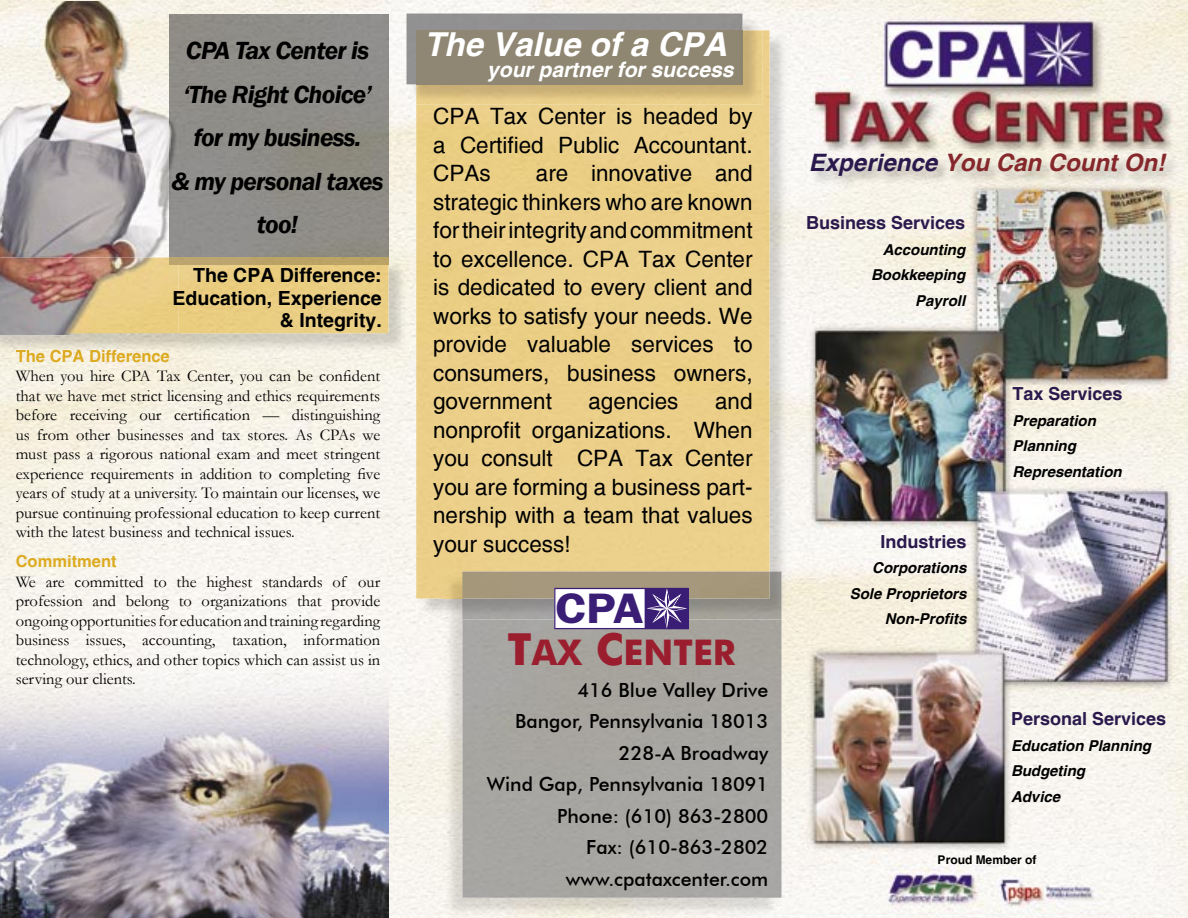
<style>
.page{position:relative;width:1188px;height:918px;background:#fff}
.page>*{position:absolute;margin:0;border:0;box-sizing:border-box;transform-origin:0 0}
.t1{font:43.95px "Franklin Gothic Demi";color:#3a1d74;scale:1.11 1}
.t2{font:700 35.55px "Futura Md BT";color:#9b1e2f}
.t3{font:italic 700 33px "Helvetica";color:#fff}
.t4{font:italic 600 25.5px/43.5px "Franklin Gothic";letter-spacing:-.03em;color:#000;text-align:center}
.t5{font:italic 700 24px "Helvetica";color:#85272b}
.t6{font:22.5px/28.5px "Helvetica";color:#000;text-align:justify}
.t7{font:italic 700 21px "Helvetica";color:#fff}
.t8{font:500 19.5px/31.5px "Futura BT";color:#000;text-align:right}
.t9{font:700 19.5px/22.5px "Helvetica";color:#000;text-align:right}
.t10{font:700 18px "Helvetica";color:#2a194c}
.t11{font:16.5px/19.5px "Garamond";color:#000;text-align:justify}
.t12{font:700 16.5px "Helvetica";color:#ddab22}
.t13{font:italic 700 15px/25.5px "Helvetica";color:#000;text-align:right}
.t14{font:700 12px "Helvetica";color:#000}
.s1{font-size:44.4px}
.s2{color:#2a194c}
</style>
<div class="page">
<img style="left:0;top:0;width:1188px;height:918px">
<img style="left:808px;top:150px;width:374px;height:42px">
<img style="left:770px;top:31px;width:20px;height:588px">
<img style="left:417px;top:598px;width:25px;height:21px">
<div style="left:720px;top:30px;width:50px;height:541px;background:#ecd08b"></div>
<div style="left:416px;top:104px;width:304px;height:494px;background:#ebcf89"></div>
<img style="left:416px;top:30px;width:347px;height:74px">
<div style="left:406px;top:14px;width:336px;height:70px;background:#929190"></div>
<div style="left:416px;top:30px;width:326px;height:54px;background:#8f8772"></div>
<img style="left:442px;top:619px;width:48px;height:299px">
<img style="left:490px;top:898px;width:291px;height:20px">
<img style="left:442px;top:572px;width:20px;height:47px">
<div style="left:462px;top:571px;width:320px;height:327px;background:#a7a5a1"></div>
<img style="left:462px;top:571px;width:308px;height:27px">
<img style="left:0;top:674px;width:388px;height:244px">
<div style="left:555px;top:588px;width:133px;height:41px;background:#fff"></div>
<div style="left:554px;top:588px;width:135px;height:41px;border:1px solid #3a1d74"></div>
<div style="left:645px;top:588px;width:44px;height:41px;border:1px solid #3a1d74"></div>
<svg style="left:647px;top:588px;width:40px;height:41px"></svg>
<img style="left:179px;top:15px;width:210px;height:243px">
<img style="left:0;top:258px;width:409px;height:96px">
<img style="left:16px;top:350px;width:153px;height:4px">
<img style="left:179px;top:258px;width:210px;height:7px">
<img style="left:0;top:1px;width:179px;height:333px">
<img style="left:170px;top:15px;width:9px;height:243px">
<svg style="left:170px;top:258px;width:9px;height:7px"></svg>
<h3 class="t4" style="left:172px;top:29px;width:214px">CPA Tax Center is ‘The Right Choice’ for my business.<br>&amp; my personal taxes too!</h3>
<p class="t9" style="left:173px;top:264px;width:211px">The CPA Difference:<br>Education, Experience &amp; Integrity.</p>
<p class="t12" style="left:16px;top:346px;width:156px">The CPA Difference</p>
<p class="t11" style="left:16px;top:366px;width:366px">When you hire CPA Tax Center, you can be confident that we have met strict licensing and ethics requirements before receiving our certification — distinguishing us from other businesses and tax stores. As CPAs we must pass a rigorous national exam and meet stringent experience requirements in addition to completing five years of study at a university. To maintain our licenses, we pursue continuing professional education to keep current with the latest business and technical issues.</p>
<p class="t12" style="left:16px;top:551px;width:102px">Commitment</p>
<p class="t11" style="left:16px;top:572px;width:366px">We are committed to the highest standards of our profession and belong to organizations that provide ongoing opportunities for education and training regarding business issues, accounting, taxation, information technology, ethics, and other topics which can assist us in serving our clients.</p>
<h3 class="t3" style="left:424px;top:26px;width:304px">The Value of a CPA</h3>
<p class="t7" style="left:487px;top:58px;width:248px">your partner for success</p>
<h3 class="t6" style="left:433px;top:102px;width:321px">CPA Tax Center is headed by a Certified Public Accountant.<br>CPAs</h3>
<p class="t6" style="left:433px;top:159px;width:321px;text-indent:103px">are innovative and strategic thinkers who are known for their integrity and commitment to excellence. CPA Tax Center is dedicated to every client and works to satisfy your needs. We provide valuable services to consumers, business owners, government</p>
<h3 class="t6" style="left:433px;top:387px;width:321px;text-indent:282px">and nonprofit organizations. When you consult CPA Tax Center you are forming a business part&shy;nership with a team that values your success!</h3>
<h3 class="t6" style="left:588px;top:387px;width:92px">agencies</h3>
<h1 class="t1" style="left:555px;top:579px;width:81px">CPA</h1>
<h2 class="t2" style="left:508px;top:630px;width:230px"><span class="s1">T</span>AX <span class="s1">C</span>ENTER</h2>
<p class="t8" style="left:487px;top:674px;width:283px">416 Blue Valley Drive<br>Bangor, Pennsylvania 18013<br>228-A Broadway<br>Wind Gap, Pennsylvania 18091<br>Phone: (610) 863-2800<br>Fax: (610-863-2802 www.cpataxcenter.com</p>
<h3 class="t5" style="left:809px;top:149px;width:358px"><span class="s2">Experience</span> You Can Count On!</h3>
<p class="t10" style="left:806px;top:212px;width:161px">Business Services</p>
<p class="t13" style="left:871px;top:237px;width:96px">Accounting<br>Bookkeeping<br>Payroll</p>
<p class="t10" style="left:880px;top:530px;width:88px">Industries</p>
<p class="t13" style="left:850px;top:555px;width:118px">Corporations<br>Sole Proprietors<br>Non-Profits</p>
<p class="t10" style="left:1012px;top:383px;width:112px">Tax Services</p>
<p class="t13" style="left:1012px;top:408px;width:111px;text-align:left">Preparation<br>Planning<br>Representation</p>
<p class="t10" style="left:1011px;top:708px;width:157px">Personal Services</p>
<p class="t13" style="left:1011px;top:733px;width:142px;text-align:left">Education Planning<br>Budgeting<br>Advice</p>
<p class="t14" style="left:938px;top:852px;width:100px">Proud Member of</p>
</div>
